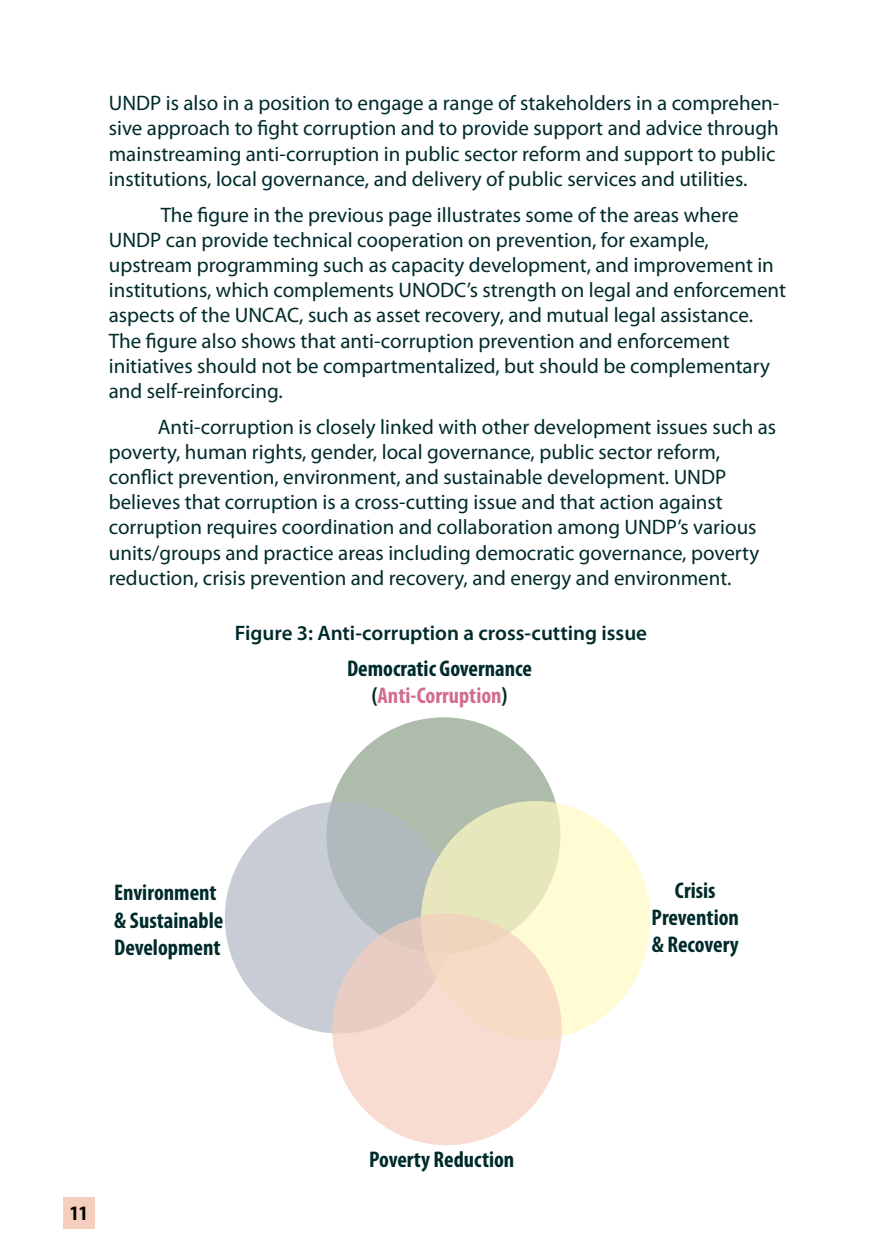
<style>
.page{position:relative;width:882px;height:1260px;background:#fff}
.page>*{position:absolute;margin:0;border:0;box-sizing:border-box;transform-origin:0 0}
.t1{font:700 condensed 22.75px/27.3px "Myriad Pro";color:#002b2b;text-align:center}
.t2{font:21px/25.2px "Myriad Pro";color:#002b2b}
.t3{font:600 21px "Myriad Pro";color:#002b2b}
.t4{font:700 condensed 20.65px "Myriad Pro";color:#000}
.s1{color:#d36d8d}
</style>
<div class="page">
<div style="left:326px;top:717px;width:234px;height:237px;background:#aebdab;border-radius:50%"></div>
<svg style="left:225px;top:802px;width:229px;height:232px;fill:#c8cdd5"></svg>
<svg style="left:421px;top:801px;width:229px;height:239px;background:#f4f2ca"></svg>
<div style="left:332px;top:913px;width:230px;height:232px;background:linear-gradient(to right,#eed3cb,#fadeca);border-radius:50%"></div>
<div style="left:63px;top:1197px;width:31px;height:31px;background:#f5cebe"></div>
<p class="t2" style="left:109px;top:90px;width:672px">UNDP is also in a position to engage a range of stakeholders in a comprehen&shy;sive approach to fight corruption and to provide support and advice through mainstreaming anti-corruption in public sector reform and support to public institutions, local governance, and delivery of public services and utilities.</p>
<p class="t2" style="left:109px;top:202px;width:679px;text-indent:52px">The figure in the previous page illustrates some of the areas where UNDP can provide technical cooperation on prevention, for example, upstream programming such as capacity development, and improvement in institutions, which complements UNODC’s strength on legal and enforcement aspects of the UNCAC, such as asset recovery, and mutual legal assistance.<br>The figure also shows that anti-corruption prevention and enforcement initiatives should not be compartmentalized, but should be complementary and self-reinforcing.</p>
<p class="t2" style="left:109px;top:414px;width:669px;text-indent:49px">Anti-corruption is closely linked with other development issues such as poverty, human rights, gender, local governance, public sector reform, conflict prevention, environment, and sustainable development. UNDP believes that corruption is a cross-cutting issue and that action against corruption requires coordination and collaboration among UNDP’s various units/groups and practice areas including democratic governance, poverty reduction, crisis prevention and recovery, and energy and environment.</p>
<p class="t3" style="left:235px;top:620px;width:414px">Figure 3: Anti-corruption a cross-cutting issue</p>
<p class="t1" style="left:347px;top:654px;width:187px">Democratic Governance (<span class="s1">Anti-Corruption</span>)</p>
<p class="t1" style="left:114px;top:879px;width:111px;text-align:left">Environment &amp; Sustainable<br>Development</p>
<p class="t1" style="left:652px;top:876px;width:89px">Crisis<br>Prevention &amp; Recovery</p>
<p class="t4" style="left:70px;top:1200px;width:19px">11</p>
<p class="t1" style="left:369px;top:1145px;width:147px">Poverty Reduction</p>
</div>
